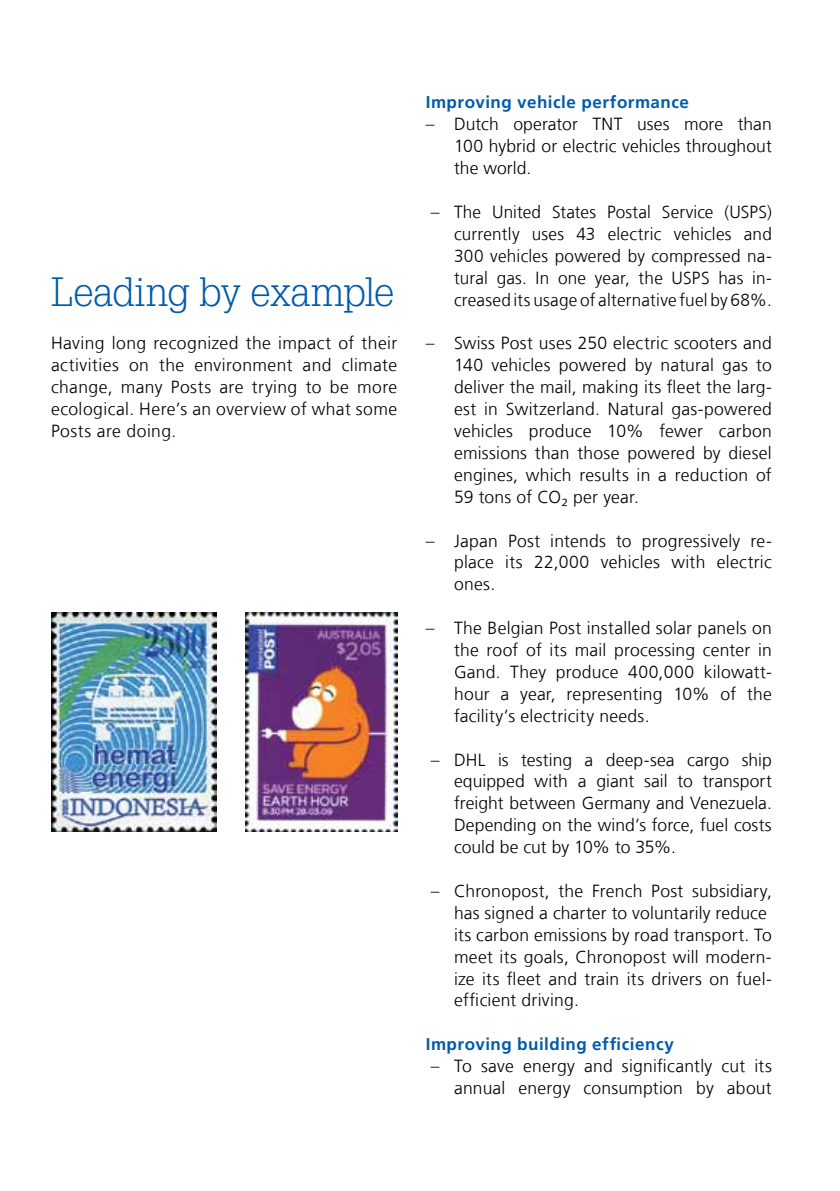
<style>
.page{position:relative;width:840px;height:1191px;background:#fff}
.page>*{position:absolute;margin:0;border:0;box-sizing:border-box;transform-origin:0 0}
.t1{font:300 40px "Glypha LT Std";letter-spacing:-.015em;color:#005baa}
.t2{font:300 17.6px/21.8px "Frutiger LT Com";letter-spacing:.015em;color:#000;text-align:justify}
.t3{font:700 17px "Frutiger LT Com";letter-spacing:.03em;color:#005baa}
</style>
<div class="page">
<img style="left:51px;top:612px;width:165px;height:219px">
<img style="left:245px;top:612px;width:152px;height:219px">
<h1 class="t1" style="left:51px;top:269px;width:344px">Leading by example</h1>
<p class="t2" style="left:51px;top:332px;width:347px">Having long recognized the impact of their activities on the environment and climate change, many Posts are trying to be more ecological. Here’s an overview of what some Posts are doing.</p>
<p class="t3" style="left:425px;top:93px;width:265px">Improving vehicle performance</p>
<p class="t2" style="left:454px;top:113px;width:319px;text-indent:-28px">– Dutch operator TNT uses more than 100 hybrid or electric vehicles throughout the world.</p>
<p class="t2" style="left:454px;top:201px;width:319px;text-indent:-23px">– The United States Postal Service (USPS) currently uses 43 electric vehicles and 300 vehicles powered by compressed na&shy;tural gas. In one year, the USPS has in&shy;creased its usage of alternative fuel by 68%.</p>
<p class="t2" style="left:454px;top:332px;width:319px;text-indent:-28px">– Swiss Post uses 250 electric scooters and 140 vehicles powered by natural gas to deliver the mail, making its fleet the larg&shy;est in Switzerland. Natural gas-powered vehicles produce 10% fewer carbon emissions than those powered by diesel engines, which results in a reduction of 59 tons of CO</p>
<p class="t2" style="left:561px;top:494px;width:8px">²</p>
<p class="t2" style="left:573px;top:486px;width:67px">per year.</p>
<p class="t2" style="left:454px;top:529px;width:319px;text-indent:-28px">– Japan Post intends to progressively re&shy;place its 22,000 vehicles with electric ones.</p>
<p class="t2" style="left:454px;top:617px;width:319px;text-indent:-28px">– The Belgian Post installed solar panels on the roof of its mail processing center in Gand. They produce 400,000 kilowatt&shy;hour a year, representing 10% of the facility’s electricity needs.</p>
<p class="t2" style="left:454px;top:748px;width:319px;text-indent:-23px">– DHL is testing a deep-sea cargo ship equipped with a giant sail to transport freight between Germany and Venezuela.<br>Depending on the wind’s force, fuel costs could be cut by 10% to 35%.</p>
<p class="t2" style="left:454px;top:880px;width:319px;text-align:left;text-indent:-23px">– Chronopost, the French Post subsidiary, has signed a charter to voluntarily reduce its carbon emissions by road transport. To meet its goals, Chronopost will modern&shy;ize its fleet and train its drivers on fuel&shy;efficient driving.</p>
<p class="t3" style="left:425px;top:1034px;width:249px">Improving building efficiency</p>
<p class="t2" style="left:430px;top:1055px;width:342px;text-align:right">– To save energy and significantly cut its annual energy consumption by about</p>
</div>
